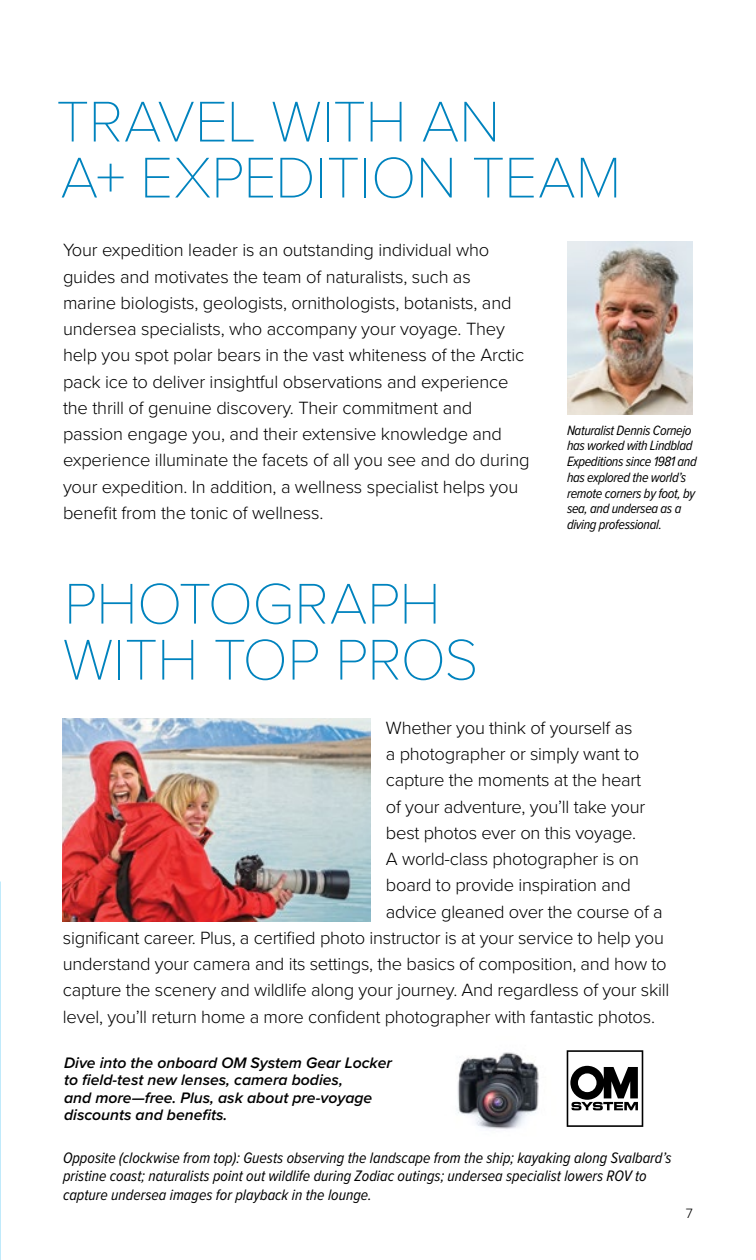
<style>
.page{position:relative;width:756px;height:1260px;background:#fff}
.page>*{position:absolute;margin:0;border:0;box-sizing:border-box;transform-origin:0 0}
.t1{font:100 59.5px/56px "Proxima Nova T";letter-spacing:-.015em;color:#0083be}
.t2{font:300 18.38px/26.2px "Proxima Nova";letter-spacing:-.01em;color:#000}
.t3{font:italic 15.75px/18.4px "Proxima Nova Cond";color:#000}
.t4{font:italic 600 15.75px/17.5px "Proxima Nova";color:#000}
.t5{font:italic 14px/15.8px "Proxima Nova Cond";letter-spacing:-.025em;color:#000}
.t6{font:300 14px "Proxima Nova";color:#000}
</style>
<div class="page">
<img style="left:567px;top:242px;width:126px;height:173px">
<img style="left:0;top:881px;width:1px;height:379px">
<img style="left:62px;top:718px;width:308px;height:203px">
<img style="left:457px;top:1050px;width:110px;height:79px">
<svg style="left:567px;top:1050px;width:76px;height:77px"></svg>
<h1 class="t1" style="left:56px;top:90px;width:567px">TRAVEL WITH AN<br>A+ EXPEDITION TEAM</h1>
<p class="t2" style="left:63px;top:236px;width:468px">Your expedition leader is an outstanding individual who guides and motivates the team of naturalists, such as<br>marine biologists, geologists, ornithologists, botanists, and undersea specialists, who accompany your voyage. They help you spot polar bears in the vast whiteness of the Arctic pack ice to deliver insightful observations and experience the thrill of genuine discovery. Their commitment and passion engage you, and their extensive knowledge and experience illuminate the facets of all you see and do during your expedition. In addition, a wellness specialist helps you benefit from the tonic of wellness.</p>
<h1 class="t1" style="left:63px;top:572px;width:417px">PHOTOGRAPH<br>WITH TOP PROS</h1>
<p class="t5" style="left:567px;top:422px;width:131px">Naturalist Dennis Cornejo has worked with Lindblad<br>Expeditions since 1981 and has explored the world’s remote corners by foot, by sea, and undersea as a diving professional.</p>
<p class="t2" style="left:386px;top:714px;width:248px">Whether you think of yourself as</p>
<p class="t2" style="left:386px;top:740px;width:255px">a photographer or simply want to</p>
<p class="t2" style="left:386px;top:766px;width:257px">capture the moments at the heart</p>
<p class="t2" style="left:386px;top:792px;width:261px">of your adventure, you’ll take your</p>
<p class="t2" style="left:386px;top:819px;width:252px">best photos ever on this voyage.</p>
<p class="t2" style="left:386px;top:845px;width:255px">A world-class photographer is on</p>
<p class="t2" style="left:386px;top:871px;width:246px">board to provide inspiration and</p>
<p class="t2" style="left:386px;top:897px;width:278px">advice gleaned over the course of a</p>
<p class="t2" style="left:63px;top:924px;width:602px">significant career. Plus, a certified photo instructor is at your service to help you</p>
<p class="t2" style="left:63px;top:950px;width:605px">understand your camera and its settings, the basics of composition, and how to</p>
<p class="t2" style="left:63px;top:976px;width:608px">capture the scenery and wildlife along your journey. And regardless of your skill</p>
<p class="t2" style="left:63px;top:1002px;width:594px">level, you’ll return home a more confident photographer with fantastic photos.</p>
<p class="t4" style="left:64px;top:1054px;width:329px">Dive into the onboard OM System Gear Locker to field-test new lenses, camera bodies,<br>and more—free. Plus, ask about pre-voyage discounts and benefits.</p>
<p class="t3" style="left:63px;top:1148px;width:610px">Opposite (clockwise from top): Guests observing the landscape from the ship; kayaking along Svalbard’s pristine coast; naturalists point out wildlife during Zodiac outings; undersea specialist lowers ROV to capture undersea images for playback in the lounge.</p>
<p class="t6" style="left:686px;top:1203px;width:9px">7</p>
</div>
